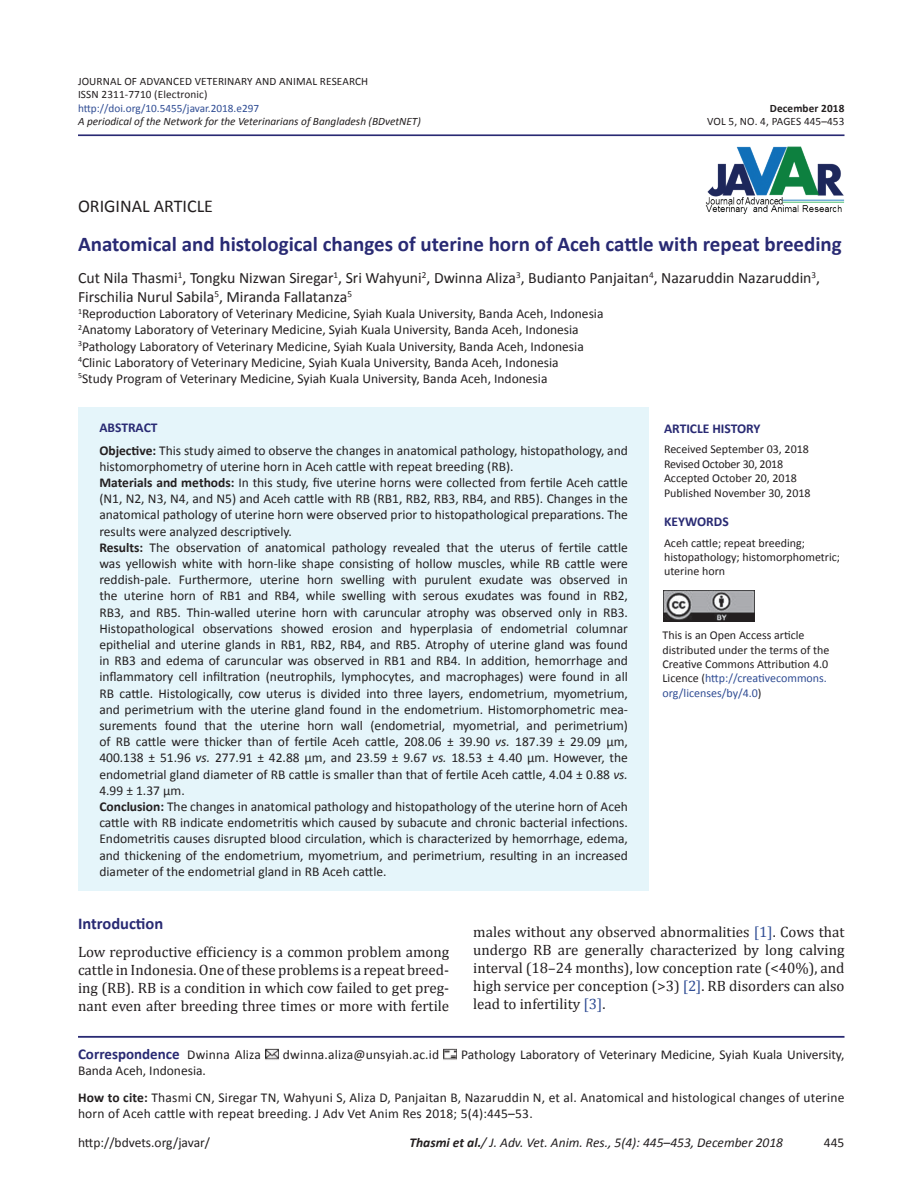
<style>
.page{position:relative;width:918px;height:1188px;background:#fff}
.page>*{position:absolute;margin:0;border:0;box-sizing:border-box;transform-origin:0 0}
.Article_Title{font:700 21px "Calibri";color:#292a73}
.Issue_Date{font:18px "Calibri";color:#231f20}
.Head_A{font:700 16.5px "Calibri";color:#292a73}
.Authors{font:15.75px/18.9px "Calibri";color:#231f20}
.Para_1st{font:15px/18px "Cambria";color:#231f20;text-align:justify}
.Author_Deatiles{font:700 15px "Calibri";color:#292a73}
.ABSTRACT_TXT{font:13.5px/16.2px "Calibri";color:#231f20;text-align:justify}
.Affliation{font:13.5px "Calibri";color:#231f20}
.Author_Deatiles-2{font:13.5px/16.2px "Calibri";letter-spacing:.015em;color:#231f20}
.t1{font:italic 13.5px "Calibri";color:#231f20}
.ABSTRACT_HD{font:700 13.5px "Calibri";color:#292a73}
.Issue_Date-2{font:12px/14.4px "Calibri";color:#231f20}
.Issue_Date-3{font:12px "Calibri";letter-spacing:-.02em;color:#231f20}
.VOL{font:11.25px "Calibri";letter-spacing:.01em;color:#231f20}
.DOI{font:italic 11.25px "Calibri";color:#231f20}
.VOL-2{font:11.25px "Calibri";color:#304d94}
.DOI-2{font:11.25px "Calibri";letter-spacing:.01em;color:#231f20}
.VOL-3{font:700 11.25px "Calibri";letter-spacing:.01em;color:#231f20}
.s1{font-weight:700}
.s2{font-style:italic}
.s3{color:#304d94}
.s4{font-weight:400;font-size:13.5px;color:#231f20}
</style>
<div class="page">
<hr style="left:78px;top:134px;width:767px;height:2px;background:#292a73">
<hr style="left:78px;top:1036px;width:767px;height:2px;background:#292a73">
<svg style="left:266px;top:1049px;width:13px;height:11px"></svg>
<svg style="left:444px;top:1049px;width:13px;height:11px"></svg>
<div style="left:78px;top:407px;width:571px;height:484px;background:#e5f5fa"></div>
<img style="left:705px;top:146px;width:140px;height:69px">
<img style="left:664px;top:591px;width:90px;height:31px">
<p class="VOL" style="left:78px;top:74px;width:292px">JOURNAL OF ADVANCED VETERINARY AND ANIMAL RESEARCH</p>
<p class="VOL" style="left:78px;top:88px;width:131px">ISSN 2311-7710 (Electronic)</p>
<p class="VOL-2" style="left:78px;top:101px;width:183px">http://doi.org/10.5455/javar.2018.e297</p>
<p class="VOL-3" style="left:770px;top:101px;width:76px">December 2018</p>
<p class="DOI" style="left:78px;top:115px;width:344px">A periodical of the Network for the Veterinarians of Bangladesh (BDvetNET)</p>
<p class="DOI-2" style="left:707px;top:115px;width:139px">VOL 5, NO. 4, PAGES 445–453</p>
<p class="Issue_Date" style="left:78px;top:195px;width:137px">ORIGINAL ARTICLE</p>
<p class="Article_Title" style="left:78px;top:231px;width:765px">Anatomical and histological changes of uterine horn of Aceh cattle with repeat breeding</p>
<p class="Authors" style="left:78px;top:268px;width:744px">Cut Nila Thasmi<sup>1</sup>, Tongku Nizwan Siregar<sup>1</sup>, Sri Wahyuni<sup>2</sup>, Dwinna Aliza<sup>3</sup>, Budianto Panjaitan<sup>4</sup>, Nazaruddin Nazaruddin<sup>3</sup>,<br>Firschilia Nurul Sabila<sup>5</sup>, Miranda Fallatanza<sup>5</sup></p>
<p class="Affliation" style="left:78px;top:305px;width:527px"><sup>1</sup>Reproduction Laboratory of Veterinary Medicine, Syiah Kuala University, Banda Aceh, Indonesia</p>
<p class="Affliation" style="left:78px;top:322px;width:502px"><sup>2</sup>Anatomy Laboratory of Veterinary Medicine, Syiah Kuala University, Banda Aceh, Indonesia</p>
<p class="Affliation" style="left:78px;top:338px;width:507px"><sup>3</sup>Pathology Laboratory of Veterinary Medicine, Syiah Kuala University, Banda Aceh, Indonesia</p>
<p class="Affliation" style="left:78px;top:354px;width:482px"><sup>4</sup>Clinic Laboratory of Veterinary Medicine, Syiah Kuala University, Banda Aceh, Indonesia</p>
<p class="Affliation" style="left:78px;top:370px;width:471px"><sup>5</sup>Study Program of Veterinary Medicine, Syiah Kuala University, Banda Aceh, Indonesia</p>
<p class="ABSTRACT_HD" style="left:99px;top:420px;width:60px">ABSTRACT</p>
<p class="ABSTRACT_TXT" style="left:99px;top:441px;width:530px"><span class="s1">Objective:</span> This study aimed to observe the changes in anatomical pathology, histopathology, and histomorphometry of uterine horn in Aceh cattle with repeat breeding (RB).</p>
<p class="ABSTRACT_TXT" style="left:99px;top:474px;width:530px"><span class="s1">Materials and methods:</span> In this study, five uterine horns were collected from fertile Aceh cattle (N1, N2, N3, N4, and N5) and Aceh cattle with RB (RB1, RB2, RB3, RB4, and RB5). Changes in the anatomical pathology of uterine horn were observed prior to histopathological preparations. The results were analyzed descriptively.</p>
<p class="ABSTRACT_TXT" style="left:99px;top:539px;width:530px"><span class="s1">Results:</span> The observation of anatomical pathology revealed that the uterus of fertile cattle was yellowish white with horn-like shape consisting of hollow muscles, while RB cattle were reddish-pale. Furthermore, uterine horn swelling with purulent exudate was observed in the uterine horn of RB1 and RB4, while swelling with serous exudates was found in RB2, RB3, and RB5. Thin-walled uterine horn with caruncular atrophy was observed only in RB3.<br>Histopathological observations showed erosion and hyperplasia of endometrial columnar epithelial and uterine glands in RB1, RB2, RB4, and RB5. Atrophy of uterine gland was found in RB3 and edema of caruncular was observed in RB1 and RB4. In addition, hemorrhage and inflammatory cell infiltration (neutrophils, lymphocytes, and macrophages) were found in all RB cattle. Histologically, cow uterus is divided into three layers, endometrium, myometrium, and perimetrium with the uterine gland found in the endometrium. Histomorphometric mea&shy;surements found that the uterine horn wall (endometrial, myometrial, and perimetrium) of RB cattle were thicker than of fertile Aceh cattle, 208.06 ± 39.90 <span class="s2">vs.</span> 187.39 ± 29.09 μm, 400.138 ± 51.96 <span class="s2">vs.</span> 277.91 ± 42.88 μm, and 23.59 ± 9.67 <span class="s2">vs.</span> 18.53 ± 4.40 μm. However, the endometrial gland diameter of RB cattle is smaller than that of fertile Aceh cattle, 4.04 ± 0.88 <span class="s2">vs.<br></span>4.99 ± 1.37 μm.</p>
<p class="ABSTRACT_TXT" style="left:99px;top:798px;width:530px"><span class="s1">Conclusion:</span> The changes in anatomical pathology and histopathology of the uterine horn of Aceh cattle with RB indicate endometritis which caused by subacute and chronic bacterial infections.<br>Endometritis causes disrupted blood circulation, which is characterized by hemorrhage, edema, and thickening of the endometrium, myometrium, and perimetrium, resulting in an increased diameter of the endometrial gland in RB Aceh cattle.</p>
<p class="ABSTRACT_HD" style="left:664px;top:420px;width:98px">ARTICLE HISTORY</p>
<p class="Issue_Date-2" style="left:664px;top:442px;width:146px">Received September 03, 2018</p>
<p class="Issue_Date-3" style="left:664px;top:456px;width:121px">Revised October 30, 2018</p>
<p class="Issue_Date-2" style="left:664px;top:470px;width:134px">Accepted October 20, 2018</p>
<p class="Issue_Date-2" style="left:664px;top:485px;width:148px">Published November 30, 2018</p>
<p class="ABSTRACT_HD" style="left:664px;top:513px;width:66px">KEYWORDS</p>
<p class="Issue_Date-2" style="left:664px;top:535px;width:178px">Aceh cattle; repeat breeding; histopathology; histomorphometric; uterine horn</p>
<p class="Issue_Date-2" style="left:663px;top:627px;width:168px">This is an Open Access article distributed under the terms of the<br>Creative Commons Attribution 4.0<br>Licence (<span class="s3">http://creativecommons. org/licenses/by/4.0</span>)</p>
<p class="Head_A" style="left:78px;top:913px;width:87px">Introduction</p>
<p class="Para_1st" style="left:78px;top:943px;width:373px">Low reproductive efficiency is a common problem among cattle in Indonesia. One of these problems is a repeat breed&shy;ing (RB). RB is a condition in which cow failed to get preg&shy;nant even after breeding three times or more with fertile</p>
<p class="Para_1st" style="left:473px;top:923px;width:373px">males without any observed abnormalities <span class="s3">[1]</span>. Cows that undergo RB are generally characterized by long calving interval (18–24 months), low conception rate (&lt;40%), and high service per conception (&gt;3) <span class="s3">[2]</span>. RB disorders can also lead to infertility <span class="s3">[3]</span>.</p>
<p class="Author_Deatiles" style="left:78px;top:1044px;width:185px">Correspondence <span class="s4">Dwinna Aliza</span></p>
<p class="Author_Deatiles-2" style="left:283px;top:1046px;width:158px">dwinna.aliza@unsyiah.ac.id</p>
<p class="Author_Deatiles-2" style="left:461px;top:1046px;width:385px">Pathology Laboratory of Veterinary Medicine, Syiah Kuala University,</p>
<p class="Author_Deatiles-2" style="left:78px;top:1062px;width:130px">Banda Aceh, Indonesia.</p>
<p class="Author_Deatiles-2" style="left:78px;top:1088px;width:768px"><span class="s1">How to cite:</span> Thasmi CN, Siregar TN, Wahyuni S, Aliza D, Panjaitan B, Nazaruddin N, et al. Anatomical and histological changes of uterine horn of Aceh cattle with repeat breeding. J Adv Vet Anim Res 2018; 5(4):445–53.</p>
<p class="ABSTRACT_TXT" style="left:78px;top:1133px;width:134px">http://bdvets.org/javar/</p>
<p class="t1" style="left:410px;top:1134px;width:375px"><span class="s1">Thasmi et al.</span>/ J. Adv. Vet. Anim. Res., 5(4): 445–453, December 2018</p>
<p class="ABSTRACT_TXT" style="left:824px;top:1133px;width:22px">445</p>
</div>
